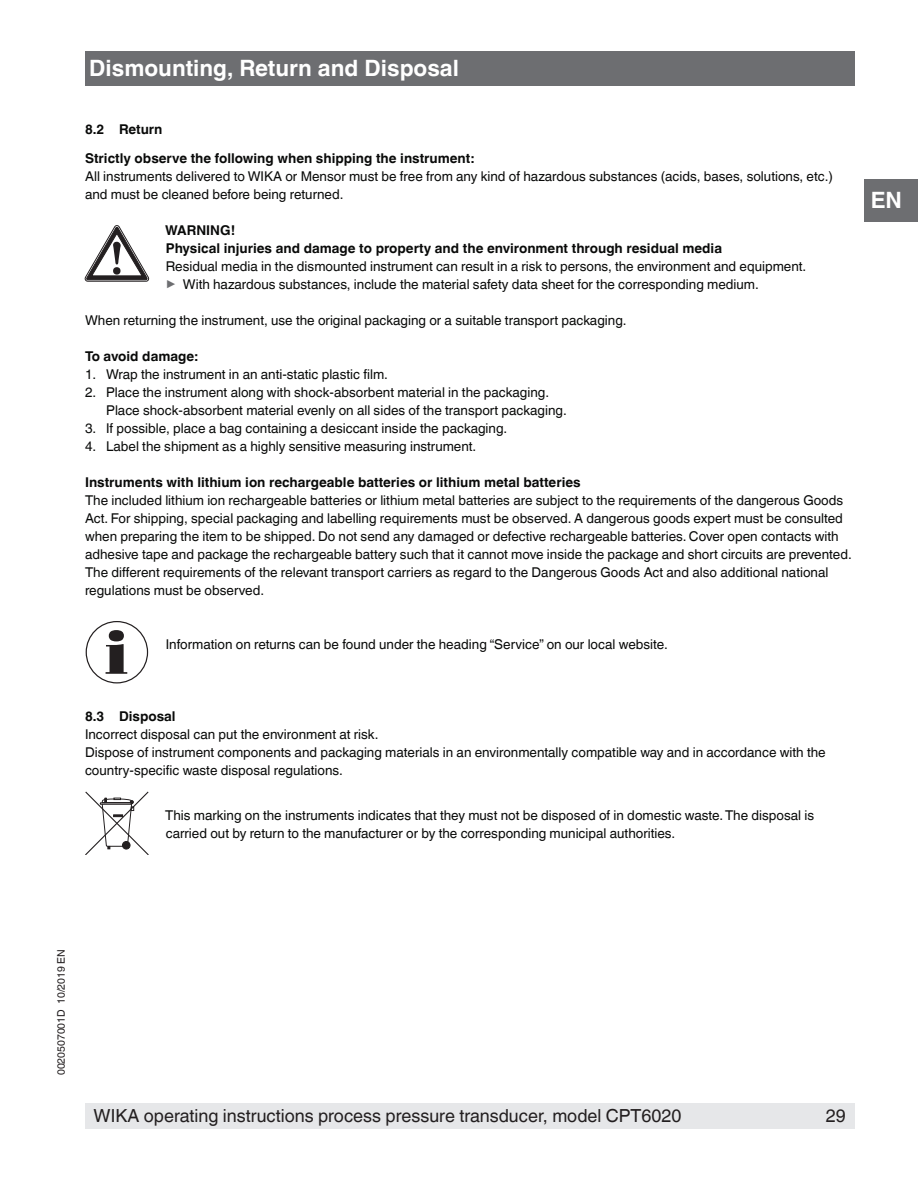
<style>
.page{position:relative;width:918px;height:1188px;background:#fff}
.page>*{position:absolute;margin:0;border:0;box-sizing:border-box;transform-origin:0 0}
.t1{font:700 22.5px "Helvetica World";color:#fff}
.t2{font:18px "Helvetica World";color:#231f20}
.t3{font:13.5px/18px "Helvetica World";color:#090a09}
.t4{font:700 13.5px/28.5px "Helvetica World";color:#090a09}
.t5{font:10.5px "Helvetica World";color:#231f20}
.s1{font-size:13.35px;color:#6d6e71}
</style>
<div class="page">
<div style="left:85px;top:1103px;width:769px;height:25px;background:#e6e7e9"></div>
<div style="left:85px;top:51px;width:769px;height:34px;background:#6d6e71"></div>
<div style="left:864px;top:179px;width:54px;height:42px;background:#6d6e71"></div>
<svg style="left:85px;top:225px;width:64px;height:56px"></svg>
<svg style="left:106px;top:630px;width:21px;height:44px"></svg>
<div style="left:86px;top:621px;width:62px;height:62px;border:1px solid #231f20;border-radius:50%"></div>
<svg style="left:85px;top:792px;width:64px;height:62px"></svg>
<h1 class="t1" style="left:89px;top:59px;width:371px">Dismounting, Return and Disposal</h1>
<p class="t4" style="left:85px;top:116px;width:391px">8.2 Return<br>Strictly observe the following when shipping the instrument:</p>
<p class="t3" style="left:85px;top:168px;width:749px">All instruments delivered to WIKA or Mensor must be free from any kind of hazardous substances (acids, bases, solutions, etc.) and must be cleaned before being returned.</p>
<p class="t4" style="left:165px;top:222px;width:558px;line-height:18px">WARNING!<br>Physical injuries and damage to property and the environment through residual media</p>
<p class="t3" style="left:166px;top:258px;width:642px">Residual media in the dismounted instrument can result in a risk to persons, the environment and equipment. <span class="s1">▶</span> With hazardous substances, include the material safety data sheet for the corresponding medium.</p>
<p class="t3" style="left:85px;top:312px;width:543px">When returning the instrument, use the original packaging or a suitable transport packaging.</p>
<p class="t4" style="left:85px;top:343px;width:114px">To avoid damage:</p>
<p class="t3" style="left:85px;top:366px;width:305px">1. Wrap the instrument in an anti-static plastic film.</p>
<p class="t3" style="left:106px;top:384px;width:462px;text-indent:-21px">2. Place the instrument along with shock-absorbent material in the packaging.<br>Place shock-absorbent material evenly on all sides of the transport packaging.</p>
<p class="t3" style="left:85px;top:420px;width:424px">3. If possible, place a bag containing a desiccant inside the packaging.</p>
<p class="t3" style="left:85px;top:438px;width:393px">4. Label the shipment as a highly sensitive measuring instrument.</p>
<p class="t4" style="left:85px;top:469px;width:497px">Instruments with lithium ion rechargeable batteries or lithium metal batteries</p>
<p class="t3" style="left:85px;top:492px;width:768px">The included lithium ion rechargeable batteries or lithium metal batteries are subject to the requirements of the dangerous Goods Act. For shipping, special packaging and labelling requirements must be observed. A dangerous goods expert must be consulted when preparing the item to be shipped. Do not send any damaged or defective rechargeable batteries. Cover open contacts with adhesive tape and package the rechargeable battery such that it cannot move inside the package and short circuits are prevented.<br>The different requirements of the relevant transport carriers as regard to the Dangerous Goods Act and also additional national regulations must be observed.</p>
<p class="t3" style="left:166px;top:636px;width:504px">Information on returns can be found under the heading “Service” on our local website.</p>
<h1 class="t1" style="left:871px;top:187px;width:33px">EN</h1>
<p class="t4" style="left:85px;top:703px;width:92px">8.3 Disposal</p>
<p class="t3" style="left:85px;top:726px;width:742px">Incorrect disposal can put the environment at risk.<br>Dispose of instrument components and packaging materials in an environmentally compatible way and in accordance with the country-specific waste disposal regulations.</p>
<p class="t3" style="left:165px;top:807px;width:651px">This marking on the instruments indicates that they must not be disposed of in domestic waste. The disposal is carried out by return to the manufacturer or by the corresponding municipal authorities.</p>
<p class="t5" style="left:57px;top:1075px;width:128px;rotate:-90deg">0020507001D 10/2019 EN</p>
<h2 class="t2" style="left:94px;top:1109px;width:590px">WIKA operating instructions process pressure transducer, model CPT6020</h2>
<h2 class="t2" style="left:826px;top:1109px;width:22px">29</h2>
</div>
